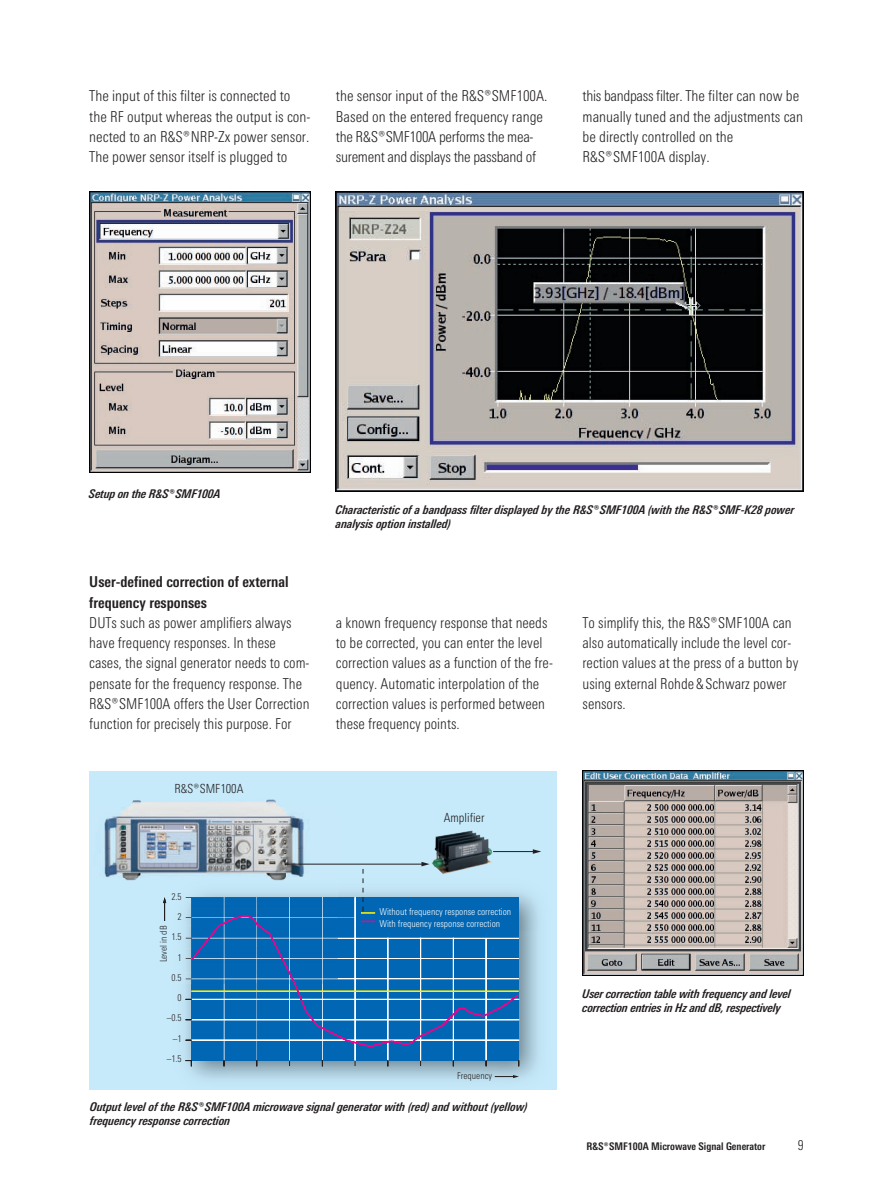
<style>
.page{position:relative;width:893px;height:1191px;background:#fff}
.page>*{position:absolute;margin:0;border:0;box-sizing:border-box;transform-origin:0 0}
.t1{font:300 15px/20.2px "RS Univers Cond";color:#231f20}
.t2{font:700 15px/20.2px "RS Univers Cond";color:#231f20}
.t3{font:300 13.5px "RS Univers Cond";color:#231f20}
.t4{font:300 12.6px "RS Univers Cond";color:#231f20}
.t5{font:italic 700 12px/14.4px "RS Univers Cond";color:#231f20}
.t6{font:700 10.5px "RS Univers Cond";color:#231f20}
.t7{font:300 9.45px/11.2px "RS Univers Cond";color:#fff}
.t8{font:300 9.45px/20.2px "RS Univers Cond";color:#231f20;text-align:right}
</style>
<div class="page">
<div style="left:89px;top:771px;width:468px;height:318px;background:#c6eafa"></div>
<img style="left:185px;top:984px;width:41px;height:96px">
<img style="left:226px;top:1066px;width:272px;height:19px">
<svg style="left:495px;top:1075px;width:24px;height:3px"></svg>
<hr style="left:493px;top:851px;width:41px;height:1px;background:#231f20">
<svg style="left:533px;top:849px;width:8px;height:5px"></svg>
<img style="left:433px;top:830px;width:59px;height:32px">
<img style="left:104px;top:799px;width:200px;height:79px">
<img style="left:171px;top:877px;width:15px;height:1px">
<img style="left:124px;top:878px;width:62px;height:24px">
<svg style="left:186px;top:862px;width:334px;height:204px;background:#3884bd"></svg>
<hr style="left:285px;top:864px;width:138px;height:1px;background:#231f20">
<svg style="left:163px;top:897px;width:3px;height:24px"></svg>
<img style="left:89px;top:191px;width:221px;height:281px">
<img style="left:336px;top:191px;width:468px;height:301px">
<img style="left:583px;top:770px;width:220px;height:205px">
<p class="t1" style="left:89px;top:86px;width:223px">The input of this filter is connected to the RF output whereas the output is con&shy;nected to an ¸NRP-Zx power sensor.<br>The power sensor itself is plugged to</p>
<p class="t1" style="left:336px;top:86px;width:213px">the sensor input of the ¸SMF100A.<br>Based on the entered frequency range the ¸SMF100A performs the mea&shy;surement and displays the passband of</p>
<p class="t1" style="left:583px;top:86px;width:222px">this bandpass filter. The filter can now be manually tuned and the adjustments can be directly controlled on the ¸SMF100A display.</p>
<p class="t5" style="left:89px;top:486px;width:133px">Setup on the ¸SMF100A</p>
<p class="t5" style="left:336px;top:502px;width:460px">Characteristic of a bandpass filter displayed by the ¸SMF100A (with the ¸SMF-K28 power analysis option installed)</p>
<p class="t2" style="left:89px;top:572px;width:201px">User-defined correction of external frequency responses</p>
<p class="t1" style="left:89px;top:612px;width:222px">DUTs such as power amplifiers always have frequency responses. In these cases, the signal generator needs to com&shy;pensate for the frequency response. The ¸SMF100A offers the User Correction function for precisely this purpose. For</p>
<p class="t1" style="left:336px;top:612px;width:218px">a known frequency response that needs to be corrected, you can enter the level correction values as a function of the fre&shy;quency. Automatic interpolation of the correction values is performed between these frequency points.</p>
<p class="t4" style="left:174px;top:781px;width:70px">¸SMF100A</p>
<p class="t8" style="left:167px;top:886px;width:16px">2.5<br>2<br>1.5<br>1<br>0.5<br>0 –0.5 –1 –1.5</p>
<p class="t8" style="left:153px;top:962px;width:38px;rotate:-90deg">Level in dB</p>
<p class="t4" style="left:444px;top:810px;width:42px">Amplifier</p>
<p class="t7" style="left:379px;top:906px;width:133px">Without frequency response correction<br>With frequency response correction</p>
<p class="t8" style="left:457px;top:1065px;width:37px">Frequency</p>
<p class="t5" style="left:90px;top:1099px;width:439px">Output level of the ¸SMF100A microwave signal generator with (red) and without (yellow) frequency response correction</p>
<p class="t1" style="left:583px;top:612px;width:217px">To simplify this, the ¸SMF100A can also automatically include the level cor&shy;rection values at the press of a button by using external Rohde&amp;Schwarz power sensors.</p>
<p class="t5" style="left:583px;top:986px;width:210px">User correction table with frequency and level correction entries in Hz and dB, respectively</p>
<p class="t6" style="left:586px;top:1139px;width:180px">¸SMF100A Microwave Signal Generator</p>
<p class="t3" style="left:798px;top:1137px;width:7px">9</p>
</div>
